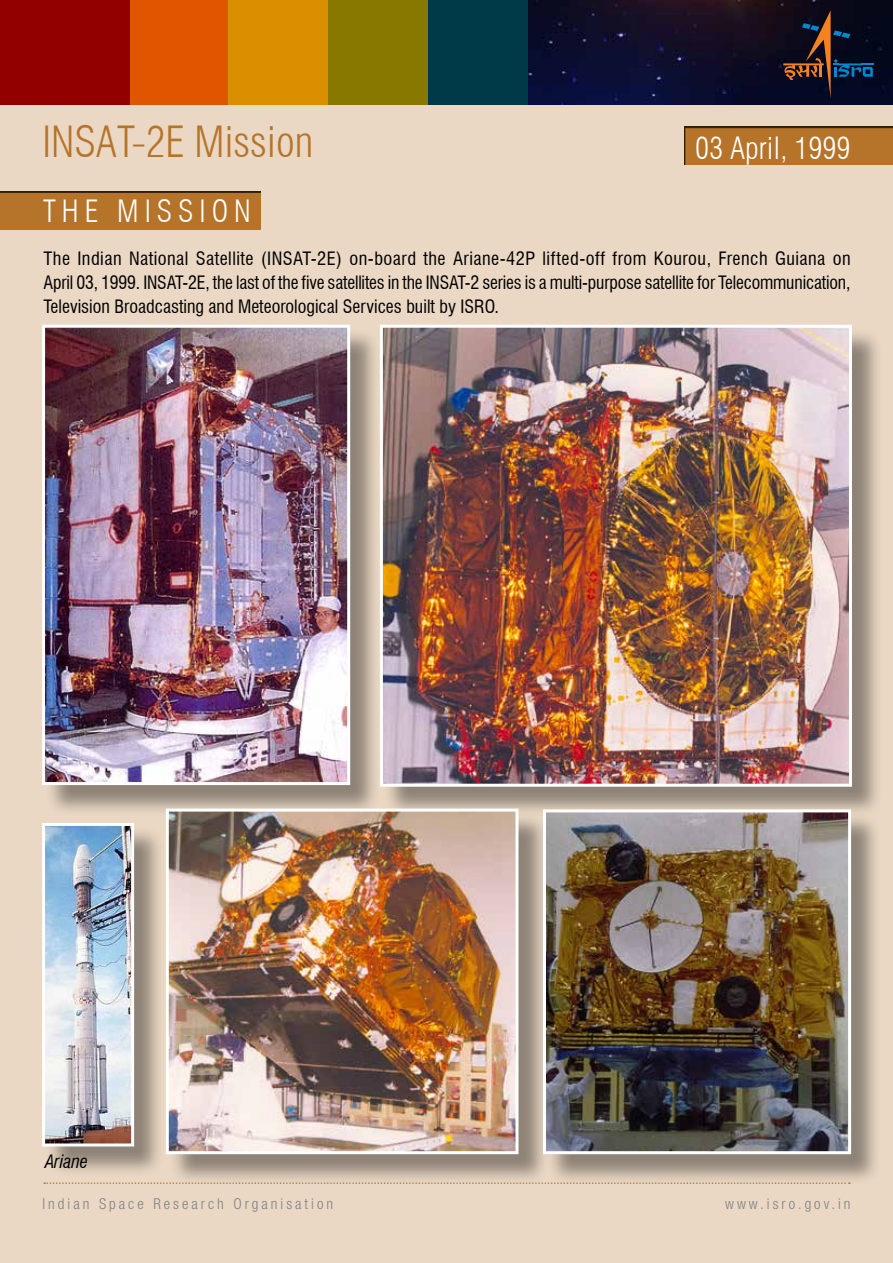
<style>
.page{position:relative;width:893px;height:1263px;background:#ead8c4}
.page>*{position:absolute;margin:0;border:0;box-sizing:border-box;transform-origin:0 0}
.t1{font:300 condensed 42px "Swiss 721 BT";color:#b6742a}
.t2{font:300 condensed 30px "Swiss 721 BT";color:#fff}
.t3{font:300 condensed 30px "Swiss 721 BT";letter-spacing:.2em;color:#fff}
.t4{font:condensed 18px/24px "Swiss 721 BT";color:#000;text-align:justify}
.t5{font:italic condensed 18px "Swiss 721 BT";color:#000}
.t6{font:300 condensed 15px "Helvetica Neue LT Std";letter-spacing:.2em;color:#808285}
</style>
<div class="page">
<svg style="left:44px;top:1182px;width:124px;height:2px"></svg>
<div style="left:45px;top:327px;width:336px;height:489px;background:#000;opacity:.4"></div>
<img style="left:46px;top:329px;width:300px;height:452px">
<div style="left:42px;top:325px;width:308px;height:460px;border:3px solid #fff"></div>
<img style="left:0;top:0;width:893px;height:105px">
<div style="left:682px;top:126px;width:211px;height:41px;background:#000;opacity:.75"></div>
<div style="left:0;top:0;width:130px;height:104px;background:#920000"></div>
<div style="left:130px;top:0;width:100px;height:104px;background:#e05500"></div>
<div style="left:229px;top:0;width:99px;height:104px;background:#da8f00"></div>
<div style="left:328px;top:0;width:100px;height:104px;background:#887800"></div>
<div style="left:428px;top:0;width:100px;height:104px;background:#003a48"></div>
<svg style="left:783px;top:10px;width:91px;height:89px"></svg>
<div style="left:45px;top:826px;width:120px;height:352px;background:#000;opacity:.4"></div>
<img style="left:46px;top:827px;width:84px;height:315px">
<div style="left:42px;top:823px;width:92px;height:323px;border:3px solid #fff"></div>
<div style="left:0;top:192px;width:262px;height:40px;background:#b6742a"></div>
<div style="left:383px;top:327px;width:500px;height:491px;background:#000;opacity:.4"></div>
<img style="left:384px;top:329px;width:464px;height:454px">
<div style="left:380px;top:325px;width:472px;height:462px;border:3px solid #fff"></div>
<div style="left:168px;top:811px;width:382px;height:374px;background:#000;opacity:.4"></div>
<img style="left:170px;top:812px;width:344px;height:338px">
<div style="left:166px;top:808px;width:352px;height:346px;border:3px solid #fff"></div>
<div style="left:546px;top:812px;width:336px;height:373px;background:#000;opacity:.4"></div>
<img style="left:547px;top:813px;width:300px;height:337px">
<div style="left:543px;top:809px;width:308px;height:345px;border:3px solid #fff"></div>
<h1 class="t1" style="left:43px;top:117px;width:272px">INSAT-2E Mission</h1>
<h2 class="t2" style="left:695px;top:131px;width:157px">03 April, 1999</h2>
<h2 class="t3" style="left:43px;top:193px;width:209px">THE MISSION</h2>
<p class="t4" style="left:44px;top:246px;width:809px">The Indian National Satellite (INSAT-2E) on-board the Ariane-42P lifted-off from Kourou, French Guiana on April 03, 1999. INSAT-2E, the last of the five satellites in the INSAT-2 series is a multi-purpose satellite for Telecommunication, Television Broadcasting and Meteorological Services built by ISRO.</p>
<p class="t5" style="left:45px;top:1150px;width:45px">Ariane</p>
<p class="t6" style="left:43px;top:1195px;width:292px">Indian Space Research Organisation</p>
<p class="t6" style="left:725px;top:1195px;width:127px">www.isro.gov.in</p>
</div>
